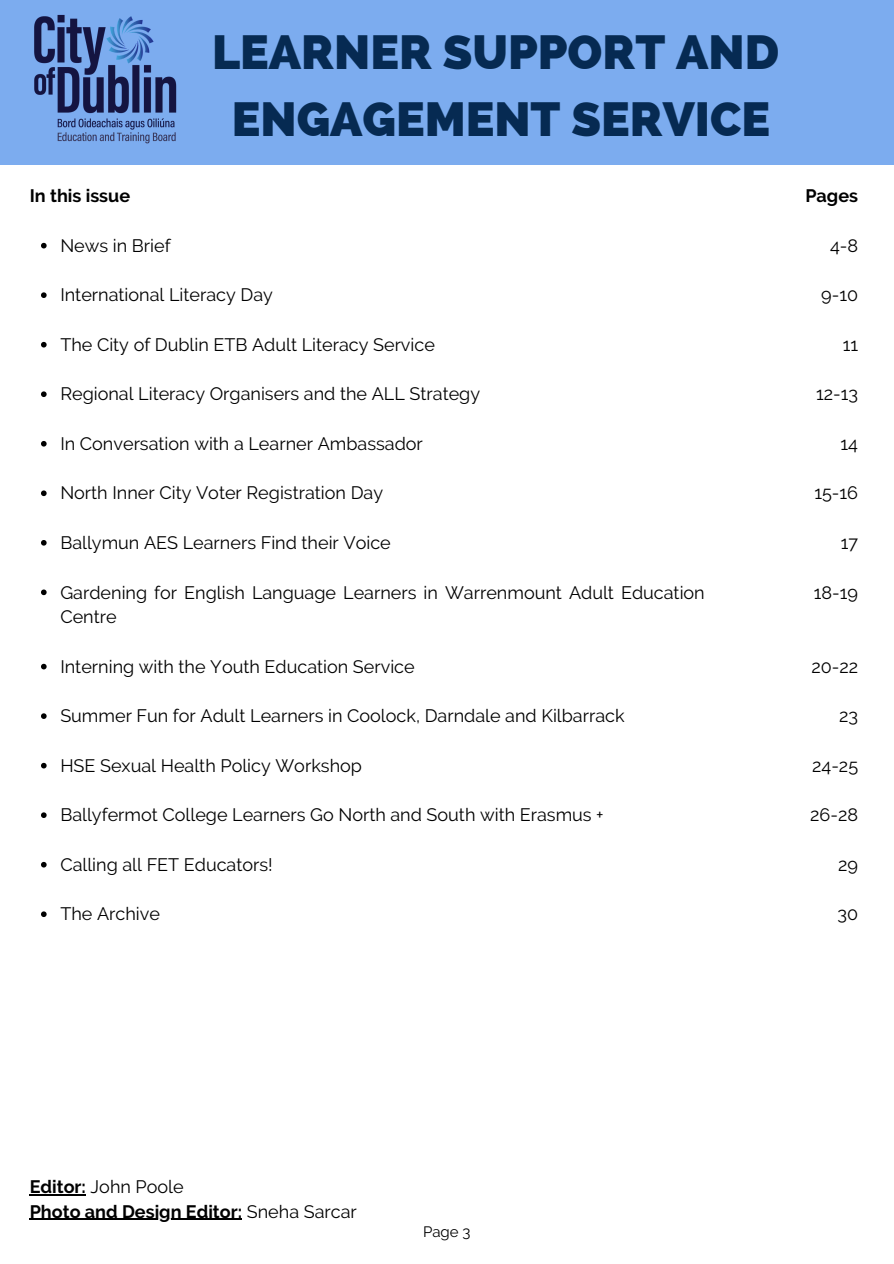
<style>
.page{position:relative;width:894px;height:1264px;background:#fff}
.page>*{position:absolute;margin:0;border:0;box-sizing:border-box;transform-origin:0 0}
.t1{font:800 48px/66.3px "Raleway";color:#062a52;text-align:center}
.t2{font:18px/24.8px "Raleway";color:#000}
.t3{font:700 18px "Raleway";color:#000}
.t4{font:15px "Raleway";color:#000}
.s1{font-weight:700}
.s2{font-weight:400}
</style>
<div class="page">
<svg style="left:41px;top:243px;width:6px;height:5px"></svg>
<svg style="left:41px;top:292px;width:6px;height:6px"></svg>
<svg style="left:41px;top:342px;width:6px;height:5px"></svg>
<svg style="left:41px;top:391px;width:6px;height:6px"></svg>
<svg style="left:41px;top:441px;width:6px;height:5px"></svg>
<svg style="left:41px;top:490px;width:6px;height:6px"></svg>
<svg style="left:41px;top:540px;width:6px;height:5px"></svg>
<svg style="left:41px;top:589px;width:6px;height:6px"></svg>
<svg style="left:41px;top:663px;width:6px;height:6px"></svg>
<svg style="left:41px;top:713px;width:6px;height:6px"></svg>
<svg style="left:41px;top:762px;width:6px;height:6px"></svg>
<svg style="left:41px;top:812px;width:6px;height:6px"></svg>
<svg style="left:41px;top:861px;width:6px;height:6px"></svg>
<svg style="left:41px;top:911px;width:6px;height:6px"></svg>
<hr style="left:30px;top:1193px;width:56px;height:1px;background:#000">
<hr style="left:30px;top:1218px;width:212px;height:1px;background:#000">
<div style="left:0;top:0;width:893px;height:164px;background:#7cacef"></div>
<img style="left:34px;top:14px;width:143px;height:130px">
<h1 class="t1" style="left:212px;top:19px;width:568px">LEARNER SUPPORT AND<br>ENGAGEMENT SERVICE</h1>
<p class="t3" style="left:30px;top:185px;width:102px">In this issue</p>
<h1 class="t2" style="left:60px;top:233px;width:112px">News in Brief</h1>
<p class="t2" style="left:60px;top:282px;width:214px">International Literacy Day</p>
<h3 class="t2" style="left:60px;top:332px;width:376px">The City of Dublin ETB Adult Literacy Service</h3>
<p class="t2" style="left:60px;top:381px;width:421px">Regional Literacy Organisers and the ALL Strategy</p>
<p class="t2" style="left:60px;top:431px;width:364px">In Conversation with a Learner Ambassador</p>
<p class="t2" style="left:60px;top:480px;width:324px">North Inner City Voter Registration Day</p>
<h3 class="t2" style="left:60px;top:530px;width:332px">Ballymun AES Learners Find their Voice</h3>
<p class="t2" style="left:60px;top:579px;width:645px">Gardening for English Language Learners in Warrenmount Adult Education<br>Centre</p>
<h3 class="t2" style="left:60px;top:654px;width:356px">Interning with the Youth Education Service</h3>
<p class="t2" style="left:60px;top:703px;width:565px">Summer Fun for Adult Learners in Coolock, Darndale and Kilbarrack</p>
<p class="t2" style="left:60px;top:753px;width:303px">HSE Sexual Health Policy Workshop</p>
<p class="t2" style="left:60px;top:802px;width:545px">Ballyfermot College Learners Go North and South with Erasmus +</p>
<h3 class="t2" style="left:60px;top:852px;width:214px">Calling all FET Educators!</h3>
<p class="t2" style="left:60px;top:901px;width:101px">The Archive</p>
<p class="t3" style="left:805px;top:185px;width:54px">Pages</p>
<h2 class="t2" style="left:829px;top:233px;width:30px">4-8</h2>
<h3 class="t2" style="left:821px;top:282px;width:38px">9-10</h3>
<h3 class="t2" style="left:842px;top:332px;width:17px">11</h3>
<h3 class="t2" style="left:815px;top:381px;width:43px">12-13</h3>
<h3 class="t2" style="left:840px;top:431px;width:19px">14</h3>
<h3 class="t2" style="left:814px;top:480px;width:45px">15-16</h3>
<h3 class="t2" style="left:840px;top:530px;width:19px">17</h3>
<h3 class="t2" style="left:813px;top:579px;width:46px">18-19</h3>
<h3 class="t2" style="left:811px;top:654px;width:48px">20-22</h3>
<h3 class="t2" style="left:838px;top:703px;width:20px">23</h3>
<h3 class="t2" style="left:811px;top:753px;width:47px">24-25</h3>
<h3 class="t2" style="left:810px;top:802px;width:49px">26-28</h3>
<h3 class="t2" style="left:838px;top:852px;width:21px">29</h3>
<h3 class="t2" style="left:837px;top:901px;width:22px">30</h3>
<h3 class="t2" style="left:30px;top:1173px;width:155px"><span class="s1">Editor:</span> John Poole</h3>
<p class="t3" style="left:30px;top:1200px;width:328px">Photo and Design Editor: <span class="s2">Sneha Sarcar</span></p>
<h3 class="t4" style="left:423px;top:1222px;width:49px">Page 3</h3>
</div>
